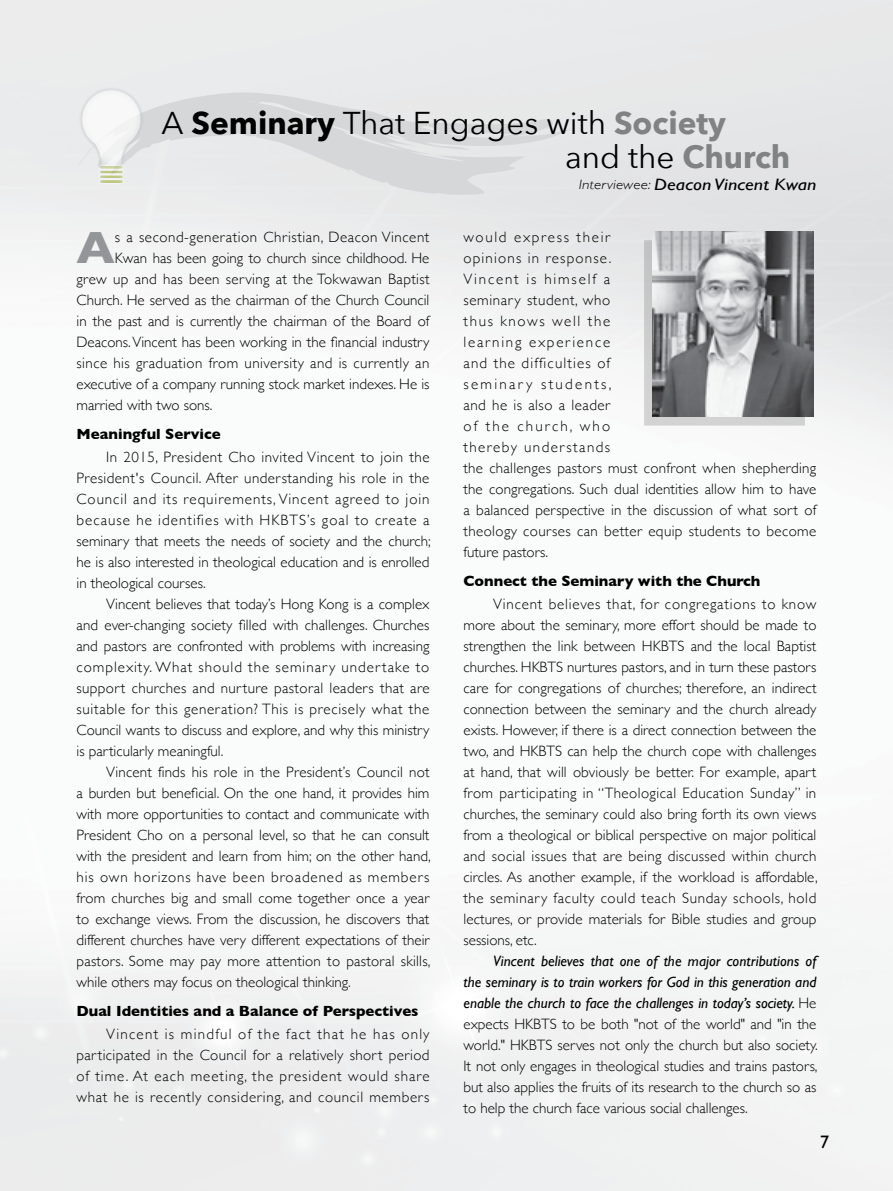
<style>
.page{position:relative;width:893px;height:1191px;background:#fff}
.page>*{position:absolute;margin:0;border:0;box-sizing:border-box;transform-origin:0 0}
.t1{font:700 46.05px "Gill Sans";color:#939598}
.t2{font:31.5px/34.5px "Avenir Next";color:#000}
.t3{font:18px "Gill Sans";color:#000}
.t4{font:italic 16.5px "Gill Sans";letter-spacing:.005em;color:#000;scale:1.2 1}
.t5{font:300 15px/21px "Gill Sans";letter-spacing:.01em;color:#000;text-align:justify}
.t6{font:700 15px "Gill Sans";color:#000}
.t7{font:300 15px "Gill Sans";letter-spacing:.03em;color:#000}
.t8{font:300 15px "Gill Sans";letter-spacing:.035em;color:#000}
.s1{font-weight:700}
.s2{font-weight:700;color:#808284}
.s3{font-weight:300;font-size:13.5px}
.s4{font-weight:400;font-style:italic}
</style>
<div class="page">
<img style="left:0;top:0;width:893px;height:1191px">
<svg style="left:77px;top:92px;width:495px;height:103px;background:#e0e1e2"></svg>
<svg style="left:78px;top:86px;width:67px;height:82px"></svg>
<div style="left:98px;top:164px;width:26px;height:6px;border:2px solid #fff;border-radius:2px"></div>
<div style="left:98px;top:169px;width:26px;height:6px;border:2px solid #fff;border-radius:2px"></div>
<div style="left:98px;top:174px;width:26px;height:6px;border:2px solid #fff;border-radius:2px"></div>
<div style="left:98px;top:178px;width:26px;height:6px;border:2px solid #fff;border-radius:2px"></div>
<div style="left:644px;top:240px;width:161px;height:185px;background:#000;opacity:.15"></div>
<img style="left:653px;top:231px;width:160px;height:186px">
<h2 class="t2" style="left:565px;top:104px;width:227px;text-indent:-404px">A <span class="s1">Seminary</span> That Engages with <span class="s2">Society<br></span>and the <span class="s2">Church</span></h2>
<p class="t4" style="left:579px;top:175px;width:199px"><span class="s3">Interviewee:</span> Deacon Vincent Kwan</p>
<h1 class="t1" style="left:77px;top:210px;width:40px">A</h1>
<p class="t8" style="left:115px;top:225px;width:316px">s a second-generation Christian, Deacon Vincent</p>
<p class="t5" style="left:115px;top:246px;width:316px">Kwan has been going to church since childhood. He</p>
<p class="t5" style="left:77px;top:267px;width:355px">grew up and has been serving at the Tokwawan Baptist</p>
<p class="t5" style="left:77px;top:288px;width:354px">Church. He served as the chairman of the Church Council</p>
<p class="t5" style="left:77px;top:309px;width:354px">in the past and is currently the chairman of the Board of</p>
<p class="t5" style="left:77px;top:330px;width:354px">Deacons. Vincent has been working in the financial industry</p>
<p class="t7" style="left:77px;top:351px;width:354px">since his graduation from university and is currently an</p>
<p class="t5" style="left:77px;top:372px;width:354px">executive of a company running stock market indexes. He is</p>
<p class="t5" style="left:77px;top:393px;width:137px">married with two sons.</p>
<p class="t6" style="left:77px;top:422px;width:146px">Meaningful Service</p>
<p class="t5" style="left:77px;top:445px;width:356px;text-indent:30px">In 2015, President Cho invited Vincent to join the President's Council. After understanding his role in the Council and its requirements, Vincent agreed to join because he identifies with HKBTS’s goal to create a seminary that meets the needs of society and the church; he is also interested in theological education and is enrolled in theological courses.</p>
<p class="t5" style="left:77px;top:592px;width:355px;text-indent:30px">Vincent believes that today’s Hong Kong is a complex and ever-changing society filled with challenges. Churches and pastors are confronted with problems with increasing complexity. What should the seminary undertake to support churches and nurture pastoral leaders that are suitable for this generation? This is precisely what the Council wants to discuss and explore, and why this ministry is particularly meaningful.</p>
<p class="t5" style="left:77px;top:760px;width:356px;text-indent:30px">Vincent finds his role in the President’s Council not a burden but beneficial. On the one hand, it provides him with more opportunities to contact and communicate with President Cho on a personal level, so that he can consult with the president and learn from him; on the other hand, his own horizons have been broadened as members from churches big and small come together once a year to exchange views. From the discussion, he discovers that different churches have very different expectations of their pastors. Some may pay more attention to pastoral skills, while others may focus on theological thinking.</p>
<p class="t6" style="left:77px;top:999px;width:343px">Dual Identities and a Balance of Perspectives</p>
<p class="t5" style="left:77px;top:1022px;width:355px;text-indent:30px">Vincent is mindful of the fact that he has only participated in the Council for a relatively short period of time. At each meeting, the president would share what he is recently considering, and council members</p>
<p class="t5" style="left:463px;top:225px;width:354px;text-align:left">would express their<br>opinions in response.<br>Vincent is himself a<br>seminary student, who<br>thus knows well the<br>learning experience<br>and the difficulties of<br>seminary students,<br>and he is also a leader<br>of the church, who<br>thereby understands<br>the challenges pastors must confront when shepherding the congregations. Such dual identities allow him to have a balanced perspective in the discussion of what sort of theology courses can better equip students to become future pastors.</p>
<p class="t6" style="left:463px;top:569px;width:298px">Connect the Seminary with the Church</p>
<p class="t5" style="left:463px;top:592px;width:356px;text-indent:30px">Vincent believes that, for congregations to know more about the seminary, more effort should be made to strengthen the link between HKBTS and the local Baptist churches. HKBTS nurtures pastors, and in turn these pastors care for congregations of churches; therefore, an indirect connection between the seminary and the church already exists. However, if there is a direct connection between the two, and HKBTS can help the church cope with challenges at hand, that will obviously be better. For example, apart from participating in “Theological Education Sunday” in churches, the seminary could also bring forth its own views from a theological or biblical perspective on major political and social issues that are being discussed within church circles. As another example, if the workload is affordable, the seminary faculty could teach Sunday schools, hold lectures, or provide materials for Bible studies and group sessions, etc.</p>
<p class="t5" style="left:463px;top:949px;width:356px;text-indent:30px"><span class="s4">Vincent believes that one of the major contributions of the seminary is to train workers for God in this generation and enable the church to face the challenges in today’s society.</span> He expects HKBTS to be both "not of the world" and "in the world." HKBTS serves not only the church but also society.<br>It not only engages in theological studies and trains pastors, but also applies the fruits of its research to the church so as to help the church face various social challenges.</p>
<p class="t3" style="left:820px;top:1131px;width:10px">7</p>
</div>
